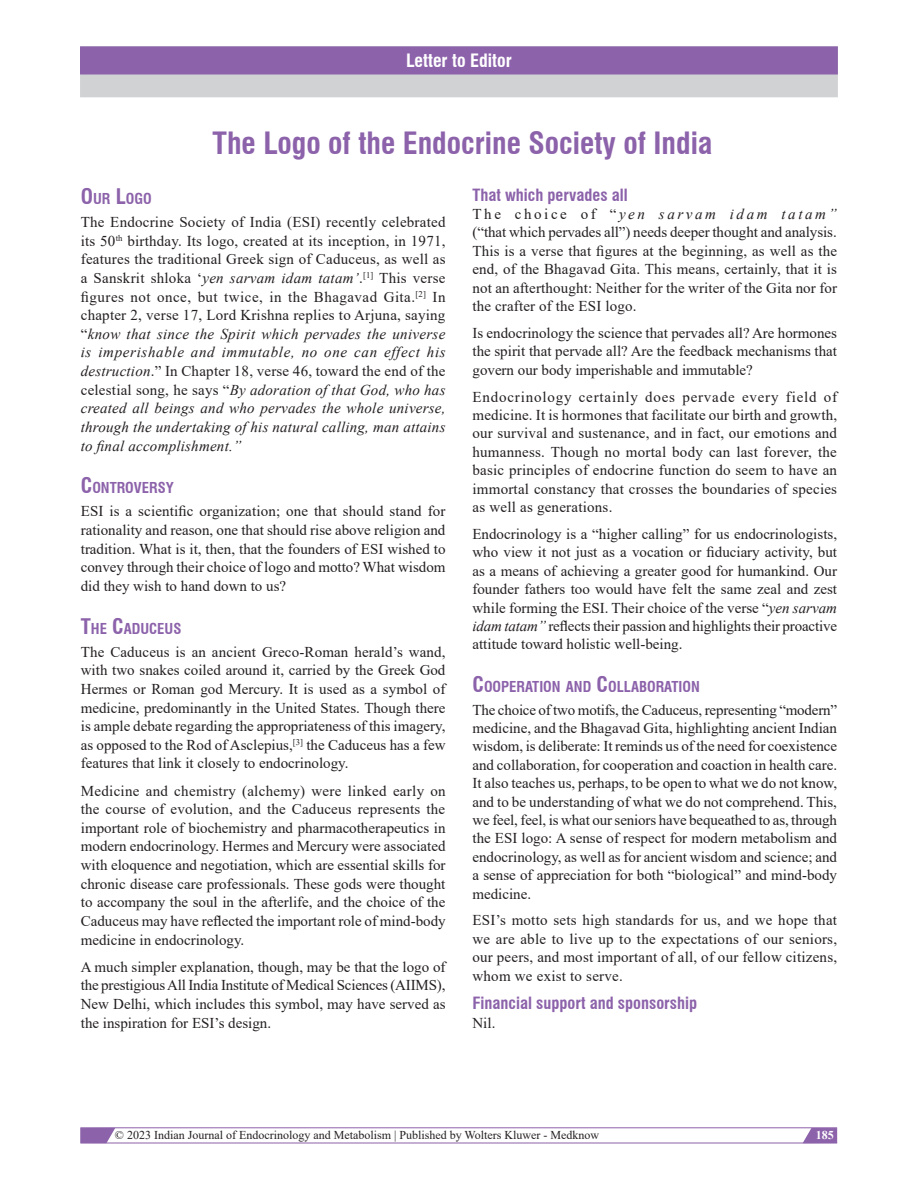
<style>
.page{position:relative;width:918px;height:1188px;background:#fff}
.page>*{position:absolute;margin:0;border:0;box-sizing:border-box;transform-origin:0 0}
.AT{font:700 condensed 30px "Swiss 721 BT";color:#8c62aa}
.AH{font:700 condensed 18px "Swiss 721 BT";color:#fff}
.t1{font:700 condensed 16.5px "Swiss 721 BT";color:#8c62aa}
.TX{font:15px/18.6px "Times New Roman";color:#231f20;text-align:justify}
.t2{font:700 condensed 14.7px "Swiss 721 BT";color:#8c62aa}
.t3{font:12px "Times New Roman";color:#231f20}
.t4{font:700 12px "Times New Roman";color:#fff}
.s1{font-size:21px}
.s2{font-style:italic}
</style>
<div class="page">
<svg style="left:80px;top:1127px;width:758px;height:16px"></svg>
<div style="left:80px;top:46px;width:758px;height:51px;background:#d1d2d4"></div>
<div style="left:81px;top:47px;width:756px;height:27px;background:#8c62aa"></div>
<div style="left:80px;top:46px;width:758px;height:29px;border:2px solid #8c62aa"></div>
<p class="AH" style="left:406px;top:50px;width:107px">Letter to Editor</p>
<p class="AT" style="left:213px;top:125px;width:501px">The Logo of the Endocrine Society of India</p>
<h1 class="t2" style="left:81px;top:190px;width:72px"><span class="s1">O</span>UR <span class="s1">L</span>OGO</h1>
<p class="TX" style="left:81px;top:212px;width:366px">The Endocrine Society of India (ESI) recently celebrated its 50<sup>th</sup> birthday. Its logo, created at its inception, in 1971, features the traditional Greek sign of Caduceus, as well as a Sanskrit shloka ‘<span class="s2">yen sarvam idam tatam’</span>.<sup>[1]</sup> This verse figures not once, but twice, in the Bhagavad Gita.<sup>[2]</sup> In chapter 2, verse 17, Lord Krishna replies to Arjuna, saying “<span class="s2">know that since the Spirit which pervades the universe is imperishable and immutable, no one can effect his destruction</span>.” In Chapter 18, verse 46, toward the end of the celestial song, he says “<span class="s2">By adoration of that God, who has created all beings and who pervades the whole universe, through the undertaking of his natural calling, man attains to final accomplishment.”</span></p>
<h1 class="t2" style="left:81px;top:479px;width:95px"><span class="s1">C</span>ONTROVERSY</h1>
<p class="TX" style="left:81px;top:502px;width:366px">ESI is a scientific organization; one that should stand for rationality and reason, one that should rise above religion and tradition. What is it, then, that the founders of ESI wished to convey through their choice of logo and motto? What wisdom did they wish to hand down to us?</p>
<h1 class="t2" style="left:81px;top:620px;width:102px"><span class="s1">T</span>HE <span class="s1">C</span>ADUCEUS</h1>
<p class="TX" style="left:81px;top:642px;width:366px">The Caduceus is an ancient Greco‑Roman herald’s wand, with two snakes coiled around it, carried by the Greek God Hermes or Roman god Mercury. It is used as a symbol of medicine, predominantly in the United States. Though there is ample debate regarding the appropriateness of this imagery, as opposed to the Rod of Asclepius,<sup>[3]</sup> the Caduceus has a few features that link it closely to endocrinology.</p>
<p class="TX" style="left:81px;top:781px;width:366px">Medicine and chemistry (alchemy) were linked early on the course of evolution, and the Caduceus represents the important role of biochemistry and pharmacotherapeutics in modern endocrinology. Hermes and Mercury were associated with eloquence and negotiation, which are essential skills for chronic disease care professionals. These gods were thought to accompany the soul in the afterlife, and the choice of the Caduceus may have reflected the important role of mind‑body medicine in endocrinology.</p>
<p class="TX" style="left:81px;top:957px;width:366px">A much simpler explanation, though, may be that the logo of the prestigious All India Institute of Medical Sciences (AIIMS), New Delhi, which includes this symbol, may have served as the inspiration for ESI’s design.</p>
<h2 class="t1" style="left:472px;top:185px;width:157px">That which pervades all</h2>
<p class="TX" style="left:472px;top:204px;width:366px">The choice of “<span class="s2">yen sarvam idam tatam” </span>(“that which pervades all”) needs deeper thought and analysis.<br>This is a verse that figures at the beginning, as well as the end, of the Bhagavad Gita. This means, certainly, that it is not an afterthought: Neither for the writer of the Gita nor for the crafter of the ESI logo.</p>
<p class="TX" style="left:472px;top:323px;width:366px">Is endocrinology the science that pervades all? Are hormones the spirit that pervade all? Are the feedback mechanisms that govern our body imperishable and immutable?</p>
<p class="TX" style="left:472px;top:387px;width:366px">Endocrinology certainly does pervade every field of medicine. It is hormones that facilitate our birth and growth, our survival and sustenance, and in fact, our emotions and humanness. Though no mortal body can last forever, the basic principles of endocrine function do seem to have an immortal constancy that crosses the boundaries of species as well as generations.</p>
<p class="TX" style="left:472px;top:524px;width:366px">Endocrinology is a “higher calling” for us endocrinologists, who view it not just as a vocation or fiduciary activity, but as a means of achieving a greater good for humankind. Our founder fathers too would have felt the same zeal and zest while forming the ESI. Their choice of the verse “<span class="s2">yen sarvam idam tatam”</span> reflects their passion and highlights their proactive attitude toward holistic well‑being.</p>
<h1 class="t2" style="left:472px;top:678px;width:229px"><span class="s1">C</span>OOPERATION AND <span class="s1">C</span>OLLABORATION</h1>
<p class="TX" style="left:472px;top:700px;width:366px">The choice of two motifs, the Caduceus, representing “modern” medicine, and the Bhagavad Gita, highlighting ancient Indian wisdom, is deliberate: It reminds us of the need for coexistence and collaboration, for cooperation and coaction in health care.<br>It also teaches us, perhaps, to be open to what we do not know, and to be understanding of what we do not comprehend. This, we feel, feel, is what our seniors have bequeathed to as, through the ESI logo: A sense of respect for modern metabolism and endocrinology, as well as for ancient wisdom and science; and a sense of appreciation for both “biological” and mind‑body medicine.</p>
<p class="TX" style="left:472px;top:911px;width:366px">ESI’s motto sets high standards for us, and we hope that we are able to live up to the expectations of our seniors, our peers, and most important of all, of our fellow citizens, whom we exist to serve.</p>
<h2 class="t1" style="left:472px;top:993px;width:226px">Financial support and sponsorship</h2>
<p class="TX" style="left:472px;top:1013px;width:24px">Nil.</p>
<p class="t3" style="left:115px;top:1127px;width:486px">© 2023 Indian Journal of Endocrinology and Metabolism | Published by Wolters Kluwer - Medknow</p>
<p class="t4" style="left:816px;top:1127px;width:19px">185</p>
</div>
